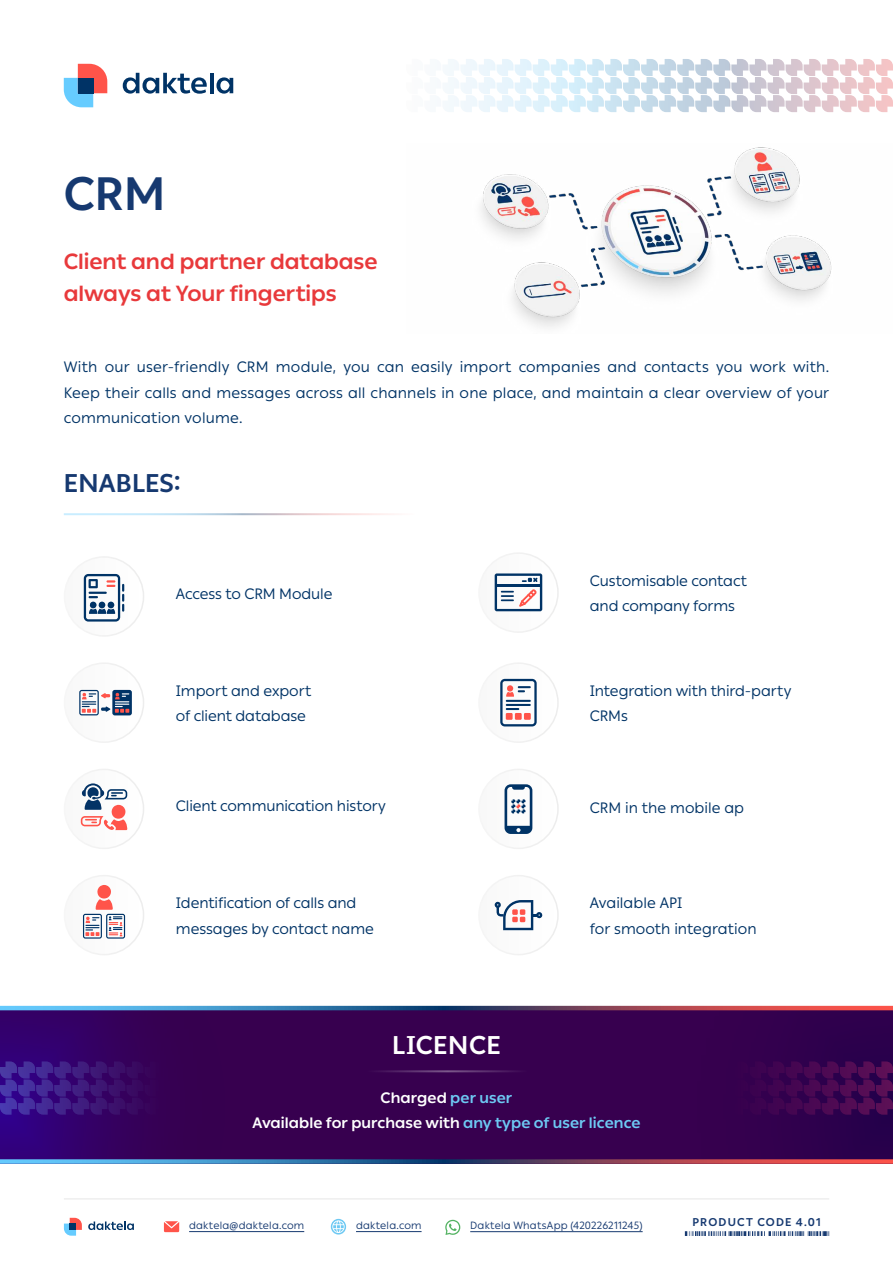
<style>
.page{position:relative;width:893px;height:1263px;background:#fff}
.page>*{position:absolute;margin:0;border:0;box-sizing:border-box;transform-origin:0 0}
.t1{font:700 46.5px "Ping LCG";color:#163970}
.t2{font:700 25.5px "Ping LCG";letter-spacing:.01em;color:#163970}
.t3{font:700 25.5px "Ping LCG";letter-spacing:.02em;color:#fff}
.t4{font:700 21.75px/32.1px "Ping LCG";letter-spacing:-.005em;color:#e8393b}
.t5{font:15px/25.5px "Ping LCG";letter-spacing:-.005em;color:#036}
.t6{font:700 15px/25.5px "Ping LCG";letter-spacing:.005em;color:#fff;text-align:center}
.t7{font:700 11.25px "Ping LCG";letter-spacing:.11em;color:#163970}
.t8{font:10.5px "Ping LCG";letter-spacing:.02em;color:#163970}
.s1{color:#6dc9f3}
</style>
<div class="page">
<svg style="left:64px;top:1218px;width:18px;height:18px"></svg>
<div style="left:70px;top:1223px;width:6px;height:7px;background:#036"></div>
<svg style="left:88px;top:1221px;width:46px;height:9px"></svg>
<hr style="left:189px;top:1231px;width:115px;height:1px;background:#163970">
<svg style="left:164px;top:1221px;width:15px;height:11px"></svg>
<hr style="left:356px;top:1231px;width:66px;height:1px;background:#163970">
<svg style="left:331px;top:1219px;width:15px;height:15px"></svg>
<svg style="left:332px;top:1220px;width:13px;height:13px"></svg>
<svg style="left:445px;top:1220px;width:15px;height:15px"></svg>
<hr style="left:470px;top:1231px;width:173px;height:1px;background:#163970">
<div style="left:0;top:1008px;width:893px;height:156px;background:#37004f"></div>
<svg style="left:749px;top:59px;width:144px;height:53px"></svg>
<svg style="left:64px;top:64px;width:43px;height:43px"></svg>
<div style="left:78px;top:78px;width:15px;height:15px;background:#036"></div>
<svg style="left:123px;top:73px;width:84px;height:21px"></svg>
<hr style="left:210px;top:73px;width:3px;height:20px;background:#036">
<svg style="left:216px;top:77px;width:17px;height:17px"></svg>
<div style="left:479px;top:769px;width:79px;height:79px;background:#fbfbfb;border-radius:39px"></div>
<div style="left:478px;top:769px;width:81px;height:80px;border:2px solid #fff;border-radius:50%"></div>
<svg style="left:505px;top:784px;width:27px;height:50px"></svg>
<div style="left:479px;top:876px;width:79px;height:79px;background:#fbfbfb;border-radius:39px"></div>
<div style="left:478px;top:875px;width:81px;height:80px;border:2px solid #fff;border-radius:50%"></div>
<div style="left:65px;top:557px;width:79px;height:79px;background:#fbfbfb;border-radius:39px"></div>
<div style="left:64px;top:556px;width:80px;height:81px;border:2px solid #fff;border-radius:50%"></div>
<div style="left:65px;top:663px;width:79px;height:79px;background:#fbfbfb;border-radius:39px"></div>
<div style="left:64px;top:662px;width:80px;height:81px;border:2px solid #fff;border-radius:50%"></div>
<div style="left:65px;top:769px;width:79px;height:79px;background:#fbfbfb;border-radius:39px"></div>
<div style="left:64px;top:769px;width:80px;height:80px;border:2px solid #fff;border-radius:50%"></div>
<div style="left:65px;top:876px;width:79px;height:79px;background:#fbfbfb;border-radius:39px"></div>
<div style="left:64px;top:875px;width:80px;height:80px;border:2px solid #fff;border-radius:50%"></div>
<div style="left:479px;top:663px;width:79px;height:79px;background:#fbfbfb;border-radius:39px"></div>
<div style="left:478px;top:662px;width:81px;height:81px;border:2px solid #fff;border-radius:50%"></div>
<div style="left:479px;top:553px;width:79px;height:79px;background:#fbfbfb;border-radius:39px"></div>
<div style="left:478px;top:552px;width:81px;height:81px;border:2px solid #fff;border-radius:50%"></div>
<img style="left:481px;top:147px;width:351px;height:180px">
<hr style="left:64px;top:1198px;width:765px;height:1px;background:#e6e6e6">
<svg style="left:672px;top:1010px;width:221px;height:149px"></svg>
<svg style="left:0;top:1010px;width:226px;height:149px"></svg>
<hr style="left:366px;top:1070px;width:161px;height:2px;background:#fff">
<svg style="left:0;top:1006px;width:893px;height:4px;background:#6f6b8b"></svg>
<svg style="left:0;top:1159px;width:893px;height:5px;background:#696085"></svg>
<svg style="left:84px;top:574px;width:40px;height:48px"></svg>
<svg style="left:112px;top:690px;width:20px;height:25px"></svg>
<svg style="left:79px;top:690px;width:50px;height:25px"></svg>
<svg style="left:81px;top:783px;width:46px;height:47px"></svg>
<svg style="left:83px;top:885px;width:42px;height:53px"></svg>
<svg style="left:500px;top:679px;width:37px;height:47px"></svg>
<svg style="left:495px;top:573px;width:47px;height:38px"></svg>
<svg style="left:685px;top:1231px;width:145px;height:5px"></svg>
<svg style="left:494px;top:900px;width:49px;height:30px"></svg>
<h1 class="t1" style="left:64px;top:157px;width:103px">CRM</h1>
<h3 class="t4" style="left:64px;top:244px;width:315px">Client and partner database always at Your fingertips</h3>
<p class="t5" style="left:64px;top:353px;width:767px;text-align:justify">With our user-friendly CRM module, you can easily import companies and contacts you work with.<br>Keep their calls and messages across all channels in one place, and maintain a clear overview of your communication volume.</p>
<h2 class="t2" style="left:64px;top:463px;width:119px">ENABLES:</h2>
<p class="t5" style="left:176px;top:580px;width:158px">Access to CRM Module</p>
<p class="t5" style="left:176px;top:677px;width:137px">Import and export of client database</p>
<p class="t5" style="left:176px;top:792px;width:212px">Client communication history</p>
<p class="t5" style="left:176px;top:890px;width:199px">Identification of calls and messages by contact name</p>
<p class="t5" style="left:590px;top:567px;width:159px">Customisable contact and company forms</p>
<p class="t5" style="left:590px;top:677px;width:203px">Integration with third-party<br>CRMs</p>
<p class="t5" style="left:590px;top:794px;width:156px">CRM in the mobile ap</p>
<p class="t5" style="left:590px;top:890px;width:168px">Available API<br>for smooth integration</p>
<h2 class="t3" style="left:392px;top:1026px;width:110px">LICENCE</h2>
<p class="t6" style="left:252px;top:1084px;width:389px">Charged <span class="s1">per user<br></span>Available for purchase with <span class="s1">any type of user licence</span></p>
<p class="t8" style="left:189px;top:1218px;width:117px">daktela@daktela.com</p>
<p class="t8" style="left:356px;top:1218px;width:67px">daktela.com</p>
<p class="t8" style="left:470px;top:1218px;width:174px">Daktela WhatsApp (420226211245)</p>
<p class="t7" style="left:692px;top:1214px;width:130px">PRODUCT CODE 4.01</p>
</div>
